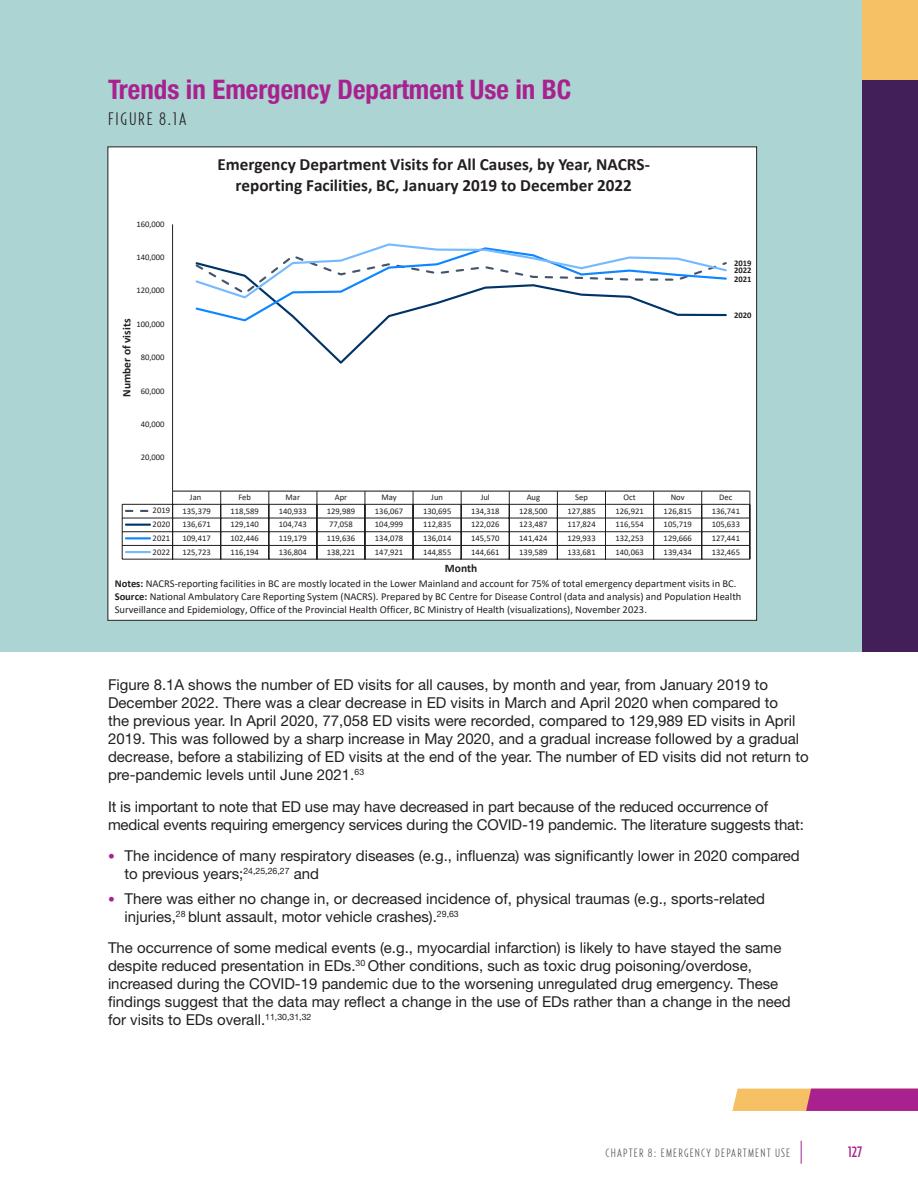
<style>
.page{position:relative;width:918px;height:1188px;background:#fff}
.page>*{position:absolute;margin:0;border:0;box-sizing:border-box;transform-origin:0 0}
.Headline_1{font:700 condensed 27px "Helvetica Neue LT Pro";color:#a9218e}
.t1{font:300 18px "Relay Comp";letter-spacing:.1em;color:#231f20}
.t2{font:700 17.25px/21px "Calibri";color:#231f20;text-align:center}
.Body{font:15px/18px "Helvetica Neue LT Std";color:#231f20}
.t3{font:500 15px "Relay Comp";color:#a9218e}
.t4{font:300 12px "Relay Comp";color:#57585a}
.t5{font:700 11.4px "Calibri";color:#231f20}
.t6{font:10.5px/12.9px "Calibri";color:#231f20}
.t7{font:8.55px "Calibri";color:#231f20}
.t8{font:700 8.55px "Calibri";color:#231f20}
.s1{font-weight:700}
.s2{font-size:13.5px;color:#a9218e}
</style>
<div class="page">
<div style="left:0;top:0;width:918px;height:652px;background:#abd4d3"></div>
<svg style="left:732px;top:1089px;width:186px;height:22px"></svg>
<div style="left:862px;top:80px;width:56px;height:572px;background:#421f58"></div>
<div style="left:862px;top:0;width:56px;height:80px;background:#f6c064"></div>
<svg style="left:801px;top:1141px;width:1px;height:23px"></svg>
<div style="left:108px;top:147px;width:649px;height:473px;background:#fff"></div>
<hr style="left:172px;top:224px;width:1px;height:267px;background:#231f20">
<hr style="left:173px;top:491px;width:577px;height:1px;background:#231f20">
<hr style="left:122px;top:504px;width:628px;height:1px;background:#231f20">
<hr style="left:122px;top:518px;width:628px;height:1px;background:#231f20">
<hr style="left:122px;top:531px;width:628px;height:1px;background:#231f20">
<hr style="left:122px;top:545px;width:628px;height:1px;background:#231f20">
<svg style="left:122px;top:504px;width:28px;height:55px"></svg>
<hr style="left:122px;top:559px;width:628px;height:1px;background:#231f20">
<svg style="left:172px;top:491px;width:1px;height:68px"></svg>
<svg style="left:220px;top:491px;width:1px;height:68px"></svg>
<svg style="left:268px;top:491px;width:1px;height:68px"></svg>
<svg style="left:317px;top:491px;width:1px;height:68px"></svg>
<svg style="left:365px;top:491px;width:1px;height:68px"></svg>
<svg style="left:413px;top:491px;width:1px;height:68px"></svg>
<svg style="left:461px;top:491px;width:1px;height:68px"></svg>
<svg style="left:509px;top:491px;width:1px;height:68px"></svg>
<svg style="left:557px;top:491px;width:1px;height:68px"></svg>
<svg style="left:605px;top:492px;width:1px;height:67px"></svg>
<svg style="left:653px;top:491px;width:1px;height:68px"></svg>
<svg style="left:701px;top:491px;width:1px;height:68px"></svg>
<svg style="left:749px;top:491px;width:1px;height:68px"></svg>
<hr style="left:126px;top:551px;width:24px;height:2px;background:#75baff">
<svg style="left:298px;top:323px;width:86px;height:41px"></svg>
<svg style="left:195px;top:243px;width:532px;height:80px"></svg>
<p class="Headline_1" style="left:108px;top:73px;width:465px">Trends in Emergency Department Use in BC</p>
<p class="t1" style="left:108px;top:108px;width:79px">FIGURE 8.1A</p>
<p class="t7" style="left:136px;top:218px;width:30px">160,000</p>
<p class="t7" style="left:136px;top:251px;width:30px">140,000</p>
<p class="t7" style="left:136px;top:285px;width:30px">120,000</p>
<p class="t5" style="left:119px;top:397px;width:80px;rotate:-90deg">Number of visits</p>
<p class="t7" style="left:136px;top:318px;width:30px">100,000</p>
<p class="t7" style="left:141px;top:351px;width:25px">80,000</p>
<p class="t7" style="left:141px;top:385px;width:25px">60,000</p>
<p class="t7" style="left:141px;top:418px;width:25px">40,000</p>
<p class="t7" style="left:141px;top:451px;width:25px">20,000</p>
<p class="t2" style="left:217px;top:154px;width:434px">Emergency Department Visits for All Causes, by Year, NACRS&shy;reporting Facilities, BC, January 2019 to December 2022</p>
<p class="t8" style="left:734px;top:257px;width:19px">2019</p>
<p class="t8" style="left:734px;top:264px;width:19px">2022</p>
<p class="t8" style="left:734px;top:273px;width:19px">2021</p>
<p class="t8" style="left:734px;top:309px;width:19px">2020</p>
<p class="t7" style="left:190px;top:491px;width:13px">Jan</p>
<p class="t7" style="left:238px;top:491px;width:14px">Feb</p>
<p class="t7" style="left:286px;top:491px;width:16px">Mar</p>
<p class="t7" style="left:335px;top:491px;width:14px">Apr</p>
<p class="t7" style="left:381px;top:491px;width:17px">May</p>
<p class="t7" style="left:431px;top:491px;width:13px">Jun</p>
<p class="t7" style="left:481px;top:491px;width:11px">Jul</p>
<p class="t7" style="left:527px;top:491px;width:15px">Aug</p>
<p class="t7" style="left:575px;top:491px;width:14px">Sep</p>
<p class="t7" style="left:624px;top:491px;width:14px">Oct</p>
<p class="t7" style="left:671px;top:491px;width:15px">Nov</p>
<p class="t7" style="left:719px;top:491px;width:15px">Dec</p>
<p class="t7" style="left:153px;top:505px;width:19px">2019</p>
<p class="t7" style="left:183px;top:505px;width:30px">135,379</p>
<p class="t7" style="left:231px;top:505px;width:30px">118,589</p>
<p class="t7" style="left:279px;top:505px;width:30px">140,933</p>
<p class="t7" style="left:327px;top:505px;width:30px">129,989</p>
<p class="t7" style="left:375px;top:505px;width:30px">136,067</p>
<p class="t7" style="left:423px;top:505px;width:30px">130,695</p>
<p class="t7" style="left:471px;top:505px;width:30px">134,318</p>
<p class="t7" style="left:519px;top:505px;width:30px">128,500</p>
<p class="t7" style="left:567px;top:505px;width:30px">127,885</p>
<p class="t7" style="left:616px;top:505px;width:30px">126,921</p>
<p class="t7" style="left:664px;top:505px;width:30px">126,815</p>
<p class="t7" style="left:712px;top:505px;width:30px">136,741</p>
<p class="t7" style="left:153px;top:518px;width:19px">2020</p>
<p class="t7" style="left:183px;top:519px;width:30px">136,671</p>
<p class="t7" style="left:231px;top:519px;width:30px">129,140</p>
<p class="t7" style="left:279px;top:519px;width:30px">104,743</p>
<p class="t7" style="left:329px;top:519px;width:25px">77,058</p>
<p class="t7" style="left:375px;top:519px;width:30px">104,999</p>
<p class="t7" style="left:423px;top:519px;width:30px">112,835</p>
<p class="t7" style="left:471px;top:519px;width:30px">122,026</p>
<p class="t7" style="left:519px;top:519px;width:30px">123,487</p>
<p class="t7" style="left:567px;top:519px;width:30px">117,824</p>
<p class="t7" style="left:616px;top:519px;width:30px">116,554</p>
<p class="t7" style="left:664px;top:519px;width:30px">105,719</p>
<p class="t7" style="left:712px;top:519px;width:30px">105,633</p>
<p class="t7" style="left:153px;top:532px;width:19px">2021</p>
<p class="t7" style="left:183px;top:532px;width:30px">109,417</p>
<p class="t7" style="left:231px;top:532px;width:30px">102,446</p>
<p class="t7" style="left:279px;top:532px;width:30px">119,179</p>
<p class="t7" style="left:327px;top:532px;width:30px">119,636</p>
<p class="t7" style="left:375px;top:532px;width:30px">134,078</p>
<p class="t7" style="left:423px;top:532px;width:30px">136,014</p>
<p class="t7" style="left:471px;top:532px;width:30px">145,570</p>
<p class="t7" style="left:519px;top:532px;width:30px">141,424</p>
<p class="t7" style="left:567px;top:532px;width:30px">129,933</p>
<p class="t7" style="left:616px;top:532px;width:30px">132,253</p>
<p class="t7" style="left:664px;top:532px;width:30px">129,666</p>
<p class="t7" style="left:712px;top:532px;width:30px">127,441</p>
<p class="t7" style="left:153px;top:546px;width:19px">2022</p>
<p class="t7" style="left:183px;top:546px;width:30px">125,723</p>
<p class="t7" style="left:231px;top:546px;width:30px">116,194</p>
<p class="t7" style="left:279px;top:546px;width:30px">136,804</p>
<p class="t7" style="left:327px;top:546px;width:30px">138,221</p>
<p class="t7" style="left:375px;top:546px;width:30px">147,921</p>
<p class="t7" style="left:423px;top:546px;width:30px">144,855</p>
<p class="t7" style="left:471px;top:546px;width:30px">144,661</p>
<p class="t7" style="left:519px;top:546px;width:30px">139,589</p>
<p class="t7" style="left:567px;top:546px;width:30px">133,681</p>
<p class="t7" style="left:616px;top:546px;width:30px">140,063</p>
<p class="t7" style="left:664px;top:546px;width:30px">139,434</p>
<p class="t7" style="left:712px;top:546px;width:30px">132,465</p>
<p class="t5" style="left:445px;top:560px;width:34px">Month</p>
<p class="t6" style="left:115px;top:577px;width:628px"><span class="s1">Notes:</span> NACRS-reporting facilities in BC are mostly located in the Lower Mainland and account for 75% of total emergency department visits in BC.<br><span class="s1">Source:</span> National Ambulatory Care Reporting System (NACRS). Prepared by BC Centre for Disease Control (data and analysis) and Population Health<br>Surveillance and Epidemiology, Office of the Provincial Health Officer, BC Ministry of Health (visualizations), November 2023.</p>
<p class="Body" style="left:108px;top:675px;width:702px">Figure 8.1A shows the number of ED visits for all causes, by month and year, from January 2019 to December 2022. There was a clear decrease in ED visits in March and April 2020 when compared to<br>the previous year. In April 2020, 77,058 ED visits were recorded, compared to 129,989 ED visits in April 2019. This was followed by a sharp increase in May 2020, and a gradual increase followed by a gradual decrease, before a stabilizing of ED visits at the end of the year. The number of ED visits did not return to pre-pandemic levels until June 2021.<sup>63</sup></p>
<p class="Body" style="left:108px;top:797px;width:697px">It is important to note that ED use may have decreased in part because of the reduced occurrence of medical events requiring emergency services during the COVID-19 pandemic. The literature suggests that:</p>
<p class="Body" style="left:124px;top:846px;width:677px;text-indent:-16px"><span class="s2">•</span> The incidence of many respiratory diseases (e.g., influenza) was significantly lower in 2020 compared to previous years;<sup>24,25,26,27</sup> and</p>
<p class="Body" style="left:124px;top:889px;width:642px;text-indent:-16px"><span class="s2">•</span> There was either no change in, or decreased incidence of, physical traumas (e.g., sports-related injuries,<sup>28</sup> blunt assault, motor vehicle crashes).<sup>29,63</sup></p>
<p class="Body" style="left:108px;top:939px;width:684px">The occurrence of some medical events (e.g., myocardial infarction) is likely to have stayed the same despite reduced presentation in EDs.<sup>30</sup> Other conditions, such as toxic drug poisoning/overdose, increased during the COVID-19 pandemic due to the worsening unregulated drug emergency. These findings suggest that the data may reflect a change in the use of EDs rather than a change in the need for visits to EDs overall.<sup>11,30,31,32</sup></p>
<p class="t4" style="left:606px;top:1146px;width:58px">CHAPTER 8: ----EMERGENCYDEPARTMENT</p>
<p class="t3" style="left:848px;top:1143px;width:16px">127</p>
</div>
